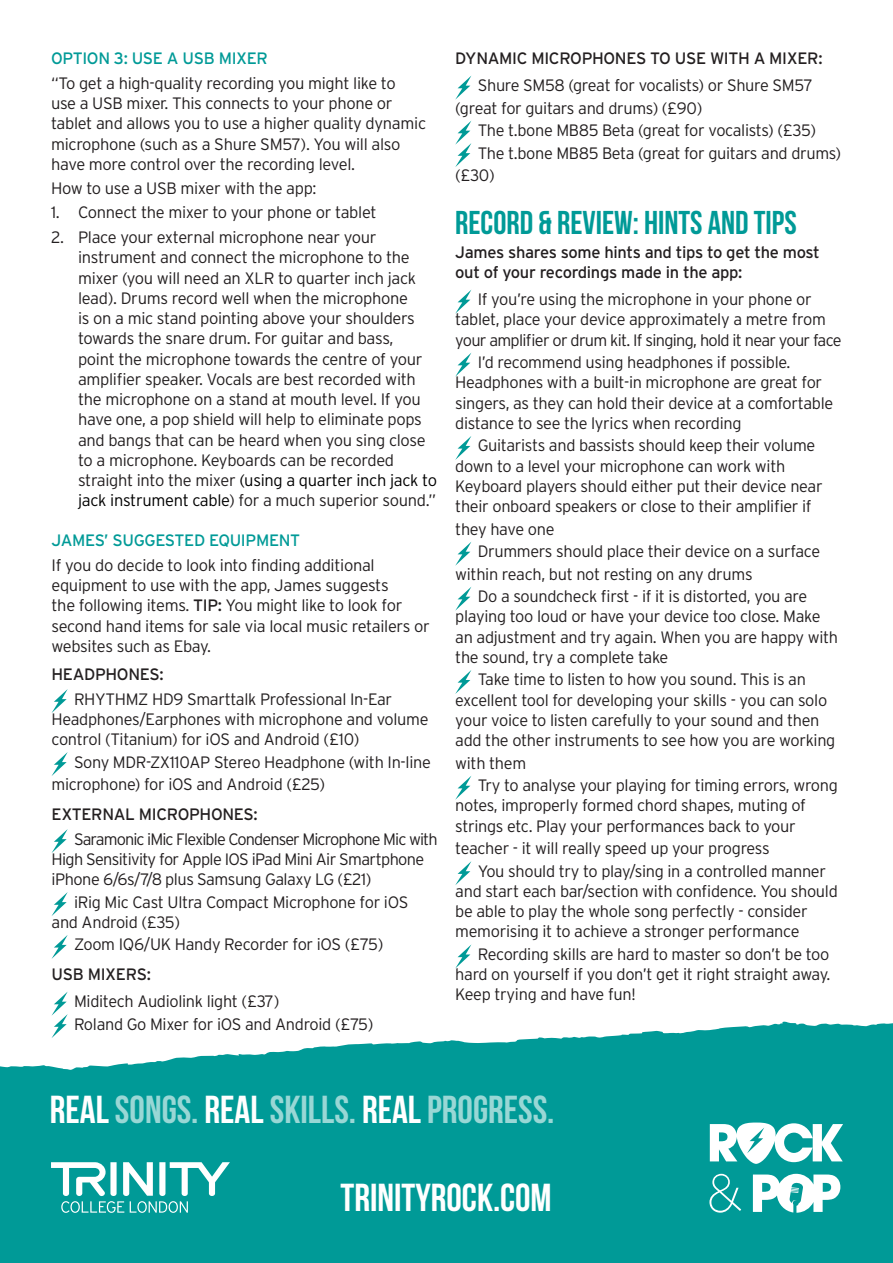
<style>
.page{position:relative;width:893px;height:1263px;background:#fff}
.page>*{position:absolute;margin:0;border:0;box-sizing:border-box;transform-origin:0 0}
.t1{font:700 39px "Bebas Neue";color:#99d7d5}
.t2{font:700 39px "Bebas Neue";color:#fff}
.Heading_1{font:700 33px "Bebas Neue";color:#009a97}
.body{font:300 16.5px/20.2px "Interstate";letter-spacing:-.02em;color:#231f20}
.Heading_1-2{font:300 16.5px/20.2px "Interstate";letter-spacing:-.02em;color:#231f20}
.Heading_1-3{font:16.5px/20.2px "Interstate";letter-spacing:-.02em;color:#231f20}
.body-2{font:300 16.5px/20.2px "Interstate";letter-spacing:-.04em;color:#231f20}
.Heading_1-4{font:16.5px "Interstate";letter-spacing:-.02em;color:#009a97}
.s1{color:#000}
.s2{font-weight:400}
.s3{color:#fff}
</style>
<div class="page">
<svg style="left:0;top:1021px;width:893px;height:242px;background:#1da5a2"></svg>
<svg style="left:0;top:1142px;width:230px;height:121px;background:#1aa4a1"></svg>
<svg style="left:709px;top:1122px;width:134px;height:91px"></svg>
<svg style="left:52px;top:689px;width:16px;height:24px"></svg>
<svg style="left:52px;top:752px;width:16px;height:24px"></svg>
<svg style="left:52px;top:829px;width:16px;height:24px"></svg>
<svg style="left:52px;top:892px;width:16px;height:24px"></svg>
<svg style="left:52px;top:935px;width:16px;height:24px"></svg>
<svg style="left:52px;top:991px;width:16px;height:47px"></svg>
<svg style="left:455px;top:76px;width:16px;height:24px"></svg>
<svg style="left:455px;top:121px;width:16px;height:46px"></svg>
<svg style="left:455px;top:290px;width:16px;height:24px"></svg>
<svg style="left:455px;top:353px;width:16px;height:24px"></svg>
<svg style="left:455px;top:436px;width:16px;height:24px"></svg>
<svg style="left:455px;top:542px;width:16px;height:24px"></svg>
<svg style="left:455px;top:587px;width:16px;height:24px"></svg>
<svg style="left:455px;top:670px;width:16px;height:24px"></svg>
<svg style="left:455px;top:776px;width:16px;height:24px"></svg>
<svg style="left:455px;top:861px;width:16px;height:24px"></svg>
<svg style="left:455px;top:945px;width:16px;height:23px"></svg>
<p class="Heading_1-4" style="left:51px;top:49px;width:219px">OPTION 3: USE A USB MIXER</p>
<p class="Heading_1-2" style="left:51px;top:73px;width:377px">“To get a high-quality recording you might like to<br>use a USB mixer. This connects to your phone or tablet and allows you to use a higher quality dynamic microphone (such as a Shure SM57). You will also have more control over the recording level.</p>
<p class="Heading_1-2" style="left:51px;top:178px;width:267px">How to use a USB mixer with the app:</p>
<p class="Heading_1-2" style="left:51px;top:202px;width:327px">1. Connect the mixer to your phone or tablet</p>
<p class="Heading_1-2" style="left:78px;top:227px;width:360px;text-indent:-27px">2. Place your external microphone near your instrument and connect the microphone to the mixer (you will need an XLR to quarter inch jack lead). Drums record well when the microphone<br>is on a mic stand pointing above your shoulders towards the snare drum. For guitar and bass,<br>point the microphone towards the centre of your amplifier speaker. Vocals are best recorded with the microphone on a stand at mouth level. If you have one, a pop shield will help to eliminate pops and bangs that can be heard when you sing close to a microphone. Keyboards can be recorded straight into the mixer <span class="s1">(using a quarter inch jack to jack instrument cable</span>) for a much superior sound.”</p>
<p class="Heading_1-4" style="left:52px;top:531px;width:250px">JAMES’ SUGGESTED EQUIPMENT</p>
<p class="Heading_1-2" style="left:52px;top:555px;width:380px">If you do decide to look into finding additional equipment to use with the app, James suggests<br>the following items. <span class="s2">TIP:</span> You might like to look for second hand items for sale via local music retailers or websites such as Ebay.</p>
<p class="Heading_1-3" style="left:52px;top:664px;width:114px">HEADPHONES:</p>
<p class="body" style="left:52px;top:688px;width:378px;text-indent:22px">RHYTHMZ HD9 Smarttalk Professional In-Ear<br>Headphones/Earphones with microphone and volume control (Titanium) for iOS and Android (£10)</p>
<p class="body" style="left:52px;top:750px;width:381px;line-height:22.5px;text-indent:22px">Sony MDR-ZX110AP Stereo Headphone (with In-line microphone) for iOS and Android (£25)</p>
<p class="Heading_1-3" style="left:52px;top:804px;width:208px">EXTERNAL MICROPHONES:</p>
<p class="body-2" style="left:52px;top:828px;width:388px;text-indent:22px">Saramonic iMic Flexible Condenser Microphone Mic with<br>High Sensitivity for Apple IOS iPad Mini Air Smartphone iPhone 6/6s/7/8 plus Samsung Galaxy LG (£21)</p>
<p class="body" style="left:52px;top:891px;width:358px;text-indent:22px">iRig Mic Cast Ultra Compact Microphone for iOS and Android (£35)</p>
<p class="body" style="left:74px;top:934px;width:311px">Zoom IQ6/UK Handy Recorder for iOS (£75)</p>
<p class="Heading_1-3" style="left:52px;top:964px;width:101px">USB MIXERS:</p>
<p class="body" style="left:74px;top:991px;width:207px">Miditech Audiolink light (£37)</p>
<p class="body" style="left:74px;top:1013px;width:301px">Roland Go Mixer for iOS and Android (£75)</p>
<p class="Heading_1-3" style="left:455px;top:48px;width:369px">DYNAMIC MICROPHONES TO USE WITH A MIXER:</p>
<p class="body" style="left:455px;top:74px;width:359px;line-height:22.5px;text-indent:22px">Shure SM58 (great for vocalists) or Shure SM57 (great for guitars and drums) (£90)</p>
<p class="body" style="left:478px;top:120px;width:340px">The t.bone MB85 Beta (great for vocalists) (£35)</p>
<p class="body" style="left:455px;top:141px;width:388px;line-height:22.5px;text-indent:22px">The t.bone MB85 Beta (great for guitars and drums) (£30)</p>
<p class="Heading_1" style="left:455px;top:204px;width:343px">RECORD &amp; REVIEW: HINTS AND TIPS</p>
<p class="Heading_1-3" style="left:455px;top:242px;width:366px">James shares some hints and tips to get the most out of your recordings made in the app:</p>
<p class="body" style="left:455px;top:289px;width:388px;text-indent:22px">If you’re using the microphone in your phone or tablet, place your device approximately a metre from your amplifier or drum kit. If singing, hold it near your face</p>
<p class="body" style="left:455px;top:352px;width:380px;text-indent:22px">I’d recommend using headphones if possible.<br>Headphones with a built-in microphone are great for singers, as they can hold their device at a comfortable distance to see the lyrics when recording</p>
<p class="body" style="left:455px;top:435px;width:369px;text-indent:22px">Guitarists and bassists should keep their volume down to a level your microphone can work with Keyboard players should either put their device near their onboard speakers or close to their amplifier if</p>
<p class="body" style="left:455px;top:519px;width:101px">they have one</p>
<p class="body" style="left:455px;top:540px;width:366px;line-height:22.5px;text-indent:22px">Drummers should place their device on a surface within reach, but not resting on any drums</p>
<p class="body" style="left:455px;top:586px;width:384px;text-indent:22px">Do a soundcheck first - if it is distorted, you are playing too loud or have your device too close. Make an adjustment and try again. When you are happy with the sound, try a complete take</p>
<p class="body" style="left:455px;top:669px;width:382px;text-indent:22px">Take time to listen to how you sound. This is an excellent tool for developing your skills - you can solo your voice to listen carefully to your sound and then add the other instruments to see how you are working</p>
<p class="body" style="left:455px;top:753px;width:73px">with them</p>
<p class="body" style="left:455px;top:775px;width:384px;text-indent:22px">Try to analyse your playing for timing errors, wrong notes, improperly formed chord shapes, muting of strings etc. Play your performances back to your</p>
<p class="body" style="left:455px;top:838px;width:316px">teacher - it will really speed up your progress</p>
<p class="body" style="left:455px;top:861px;width:384px;text-indent:22px">You should try to play/sing in a controlled manner and start each bar/section with confidence. You should be able to play the whole song perfectly - consider memorising it to achieve a stronger performance</p>
<p class="body" style="left:455px;top:944px;width:377px;text-align:justify;text-indent:22px">Recording skills are hard to master so don’t be too hard on yourself if you don’t get it right straight away.<br>Keep trying and have fun!</p>
<p class="t1" style="left:50px;top:1088px;width:506px"><span class="s3">REAL</span>SONGS. <span class="s3">REAL</span>SKILLS. <span class="s3">REAL</span>PROGRESS.</p>
<p class="t2" style="left:340px;top:1176px;width:213px">TRINITYROCK.COM</p>
</div>
